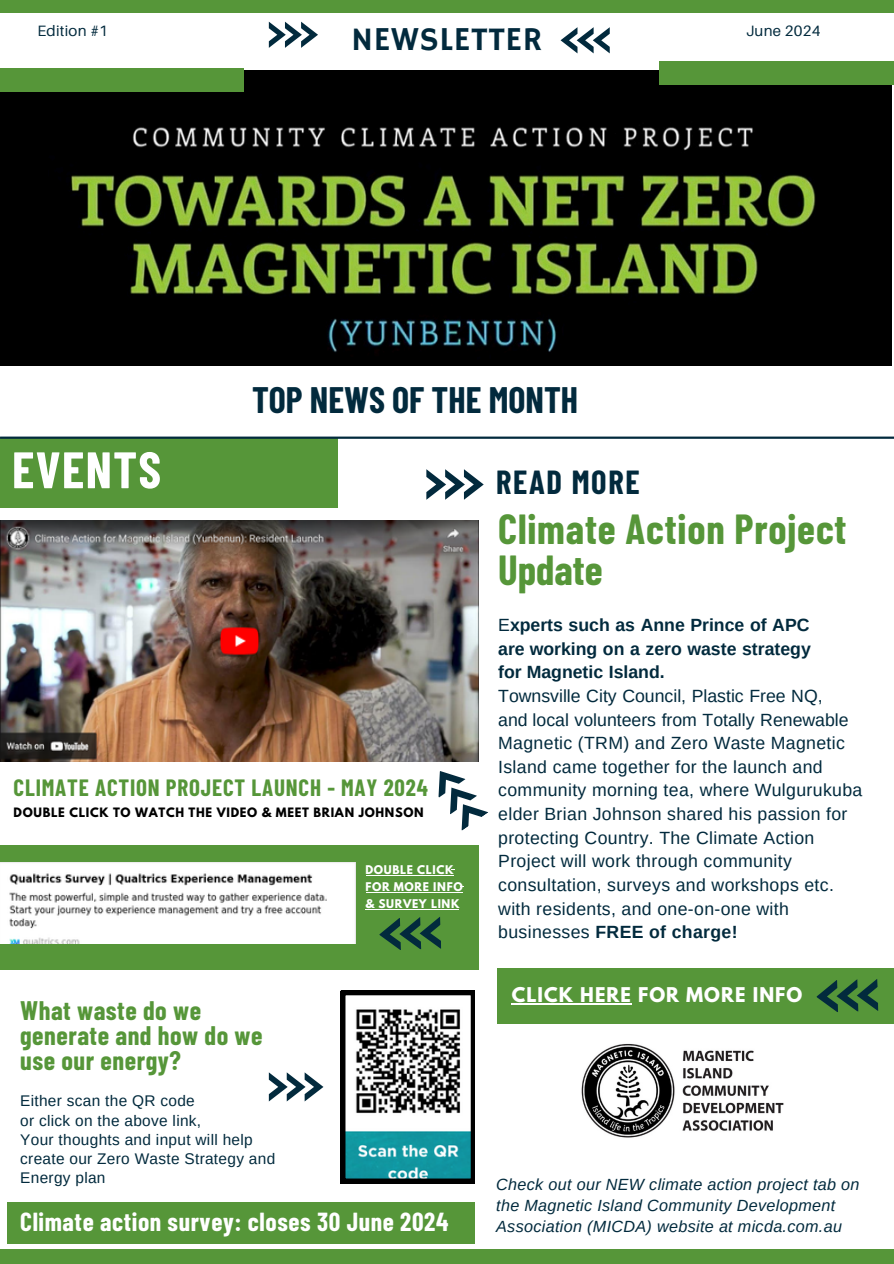
<style>
.page{position:relative;width:894px;height:1264px;background:#fff}
.page>*{position:absolute;margin:0;border:0;box-sizing:border-box;transform-origin:0 0}
.t1{font:700 51.15px "Barlow Condensed";letter-spacing:.025em;color:#fff}
.t2{font:700 41.1px/40.5px "Barlow Condensed";letter-spacing:.02em;color:#569639}
.t3{font:700 36px "Barlow Condensed";color:#022a3d}
.t4{font:33.3px "Hammersmith One";letter-spacing:.015em;color:#022a3d}
.t5{font:700 32.55px "Barlow Condensed";letter-spacing:.05em;color:#022a3d}
.t6{font:700 26.1px/25.2px "Barlow Condensed";letter-spacing:.02em;color:#569639}
.t7{font:700 25.5px "Barlow Condensed";letter-spacing:.025em;color:#fff}
.t8{font:700 23.1px "Barlow Condensed";letter-spacing:.035em;color:#569639}
.t9{font:700 18px "League Spartan";letter-spacing:.06em;color:#fff}
.t10{font:17.7px/23.7px "Arimo";letter-spacing:.02em;color:#022a3d}
.t11{font:italic 16.2px/21.3px "Arimo";letter-spacing:.02em;color:#022a3d}
.t12{font:15.45px/19.2px "Arimo";letter-spacing:.02em;color:#022a3d}
.t13{font:15px "Aileron";letter-spacing:.015em;color:#022a3d}
.t14{font:700 11.55px "League Spartan";letter-spacing:.06em;color:#000}
.t15{font:700 10.65px/16.8px "League Spartan";letter-spacing:.06em;color:#fff}
.s1{font-weight:700}
</style>
<div class="page">
<div style="left:0;top:437px;width:337px;height:71px;background:#569639"></div>
<img style="left:0;top:70px;width:890px;height:295px">
<div style="left:0;top:68px;width:243px;height:23px;background:#569639"></div>
<div style="left:659px;top:61px;width:234px;height:24px;background:#569639"></div>
<div style="left:7px;top:1201px;width:468px;height:42px;background:#569639"></div>
<svg style="left:269px;top:1072px;width:54px;height:29px"></svg>
<svg style="left:269px;top:22px;width:49px;height:26px"></svg>
<svg style="left:560px;top:27px;width:49px;height:26px"></svg>
<div style="left:0;top:0;width:893px;height:12px;background:#569639"></div>
<div style="left:0;top:1249px;width:893px;height:14px;background:#569639"></div>
<hr style="left:0;top:436px;width:893px;height:3px;background:#022a3d">
<svg style="left:426px;top:761px;width:62px;height:69px"></svg>
<svg style="left:426px;top:469px;width:57px;height:31px"></svg>
<svg style="left:341px;top:990px;width:134px;height:192px"></svg>
<div style="left:0;top:844px;width:478px;height:125px;background:#569639"></div>
<img style="left:1px;top:520px;width:477px;height:241px">
<img style="left:0;top:862px;width:355px;height:81px">
<svg style="left:379px;top:917px;width:62px;height:33px"></svg>
<div style="left:497px;top:968px;width:396px;height:56px;background:#569639"></div>
<hr style="left:511px;top:1003px;width:121px;height:1px;background:#fff">
<svg style="left:816px;top:979px;width:62px;height:33px"></svg>
<img style="left:581px;top:1043px;width:203px;height:95px">
<hr style="left:365px;top:875px;width:88px;height:1px;background:#fff">
<hr style="left:365px;top:892px;width:97px;height:1px;background:#fff">
<hr style="left:365px;top:909px;width:94px;height:1px;background:#fff">
<p class="t13" style="left:37px;top:21px;width:72px">Edition #1</p>
<p class="t13" style="left:746px;top:21px;width:76px">June 2024</p>
<p class="t4" style="left:351px;top:20px;width:192px">NEWSLETTER</p>
<p class="t3" style="left:252px;top:377px;width:327px">TOP NEWS OF THE MONTH</p>
<h4 class="t1" style="left:12px;top:437px;width:151px">EVENTS</h4>
<p class="t8" style="left:14px;top:772px;width:415px">CLIMATE ACTION PROJECT LAUNCH - MAY 2024</p>
<p class="t14" style="left:14px;top:806px;width:411px">DOUBLE CLICK TO WATCH THE VIDEO &amp; MEET BRIAN JOHNSON</p>
<p class="t6" style="left:20px;top:996px;width:244px">What waste do we generate and how do we use our energy?</p>
<p class="t12" style="left:20px;top:1091px;width:256px">Either scan the QR code<br>or click on the above link,<br>Your thoughts and input will help create our Zero Waste Strategy and<br>Energy plan</p>
<p class="t15" style="left:365px;top:863px;width:99px">DOUBLE CLICK<br>FOR MORE INFO &amp; SURVEY LINK</p>
<h2 class="t7" style="left:20px;top:1205px;width:429px">Climate action survey: closes 30 June 2024</h2>
<p class="t5" style="left:496px;top:461px;width:145px">READ MORE</p>
<p class="t2" style="left:498px;top:507px;width:350px">Climate Action Project<br>Update</p>
<p class="t10" style="left:498px;top:613px;width:365px">E<span class="s1">xperts such as Anne Prince of APC<br>are working on a zero waste strategy<br>for Magnetic Island.<br></span>Townsville City Council, Plastic Free NQ,<br>and local volunteers from Totally Renewable Magnetic (TRM) and Zero Waste Magnetic Island came together for the launch and community morning tea, where Wulgurukuba elder Brian Johnson shared his passion for protecting Country. The Climate Action Project will work through community consultation, surveys and workshops etc. with residents, and one-on-one with businesses <span class="s1">FREE of charge!</span></p>
<p class="t9" style="left:511px;top:985px;width:292px">CLICK HERE FOR MORE INFO</p>
<p class="t11" style="left:496px;top:1173px;width:365px">Check out our NEW climate action project tab on the Magnetic Island Community Development<br>Association (MICDA) website at micda.com.au</p>
</div>
